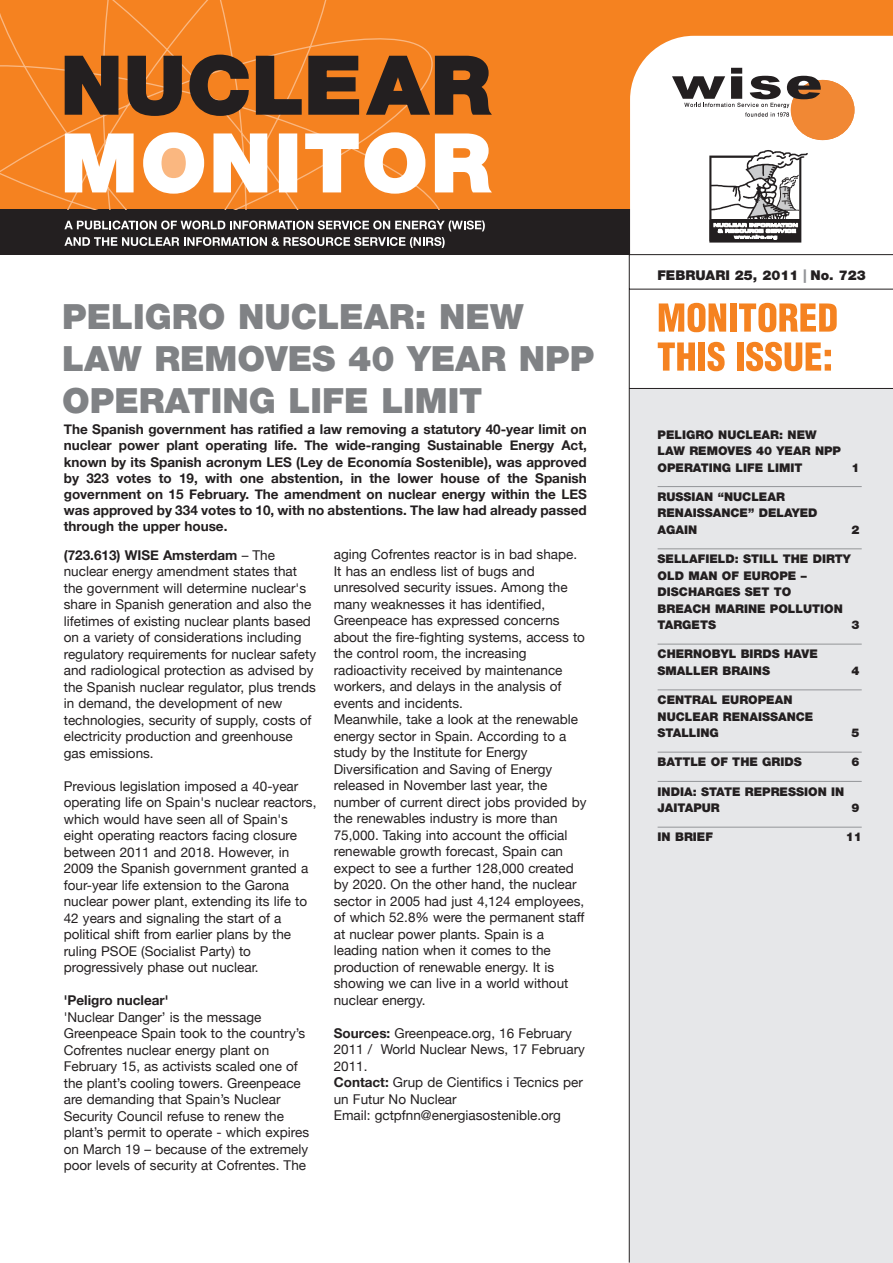
<style>
.page{position:relative;width:893px;height:1263px;background:#fff}
.page>*{position:absolute;margin:0;border:0;box-sizing:border-box;transform-origin:0 0}
.t1{font:900 34.8px/41.7px "Helvetica Neue LT";color:#808285}
.t2{font:13.5px/16.5px "Helvetica Neue";color:#231f20}
.t3{font:700 13.5px/16.2px "Helvetica Neue";color:#231f20;text-align:justify}
.t4{font:900 13.5px "Helvetica Neue LT";color:#231f20}
.t5{font:900 12px/16.5px "Helvetica Neue LT";color:#231f20}
.s1{font-weight:700}
.s2{color:#939598}
</style>
<div class="page">
<div style="left:0;top:0;width:893px;height:209px;background:#f58220"></div>
<div style="left:0;top:209px;width:893px;height:46px;background:#231f20"></div>
<div style="left:630px;top:36px;width:263px;height:218px;background:#fff"></div>
<svg style="left:1px;top:0;width:428px;height:200px"></svg>
<svg style="left:63px;top:53px;width:429px;height:195px"></svg>
<svg style="left:628px;top:254px;width:265px;height:1009px;background:#e7e6e5"></svg>
<svg style="left:709px;top:149px;width:99px;height:94px;background:#b4b2b3"></svg>
<div style="left:791px;top:80px;width:63px;height:60px;background:#f18834;border-radius:50%"></div>
<svg style="left:672px;top:68px;width:149px;height:49px;background:#b9aea7"></svg>
<hr style="left:658px;top:486px;width:204px;height:1px;background:#939598">
<hr style="left:658px;top:548px;width:204px;height:1px;background:#939598">
<hr style="left:658px;top:644px;width:204px;height:1px;background:#939598">
<hr style="left:658px;top:689px;width:204px;height:1px;background:#939598">
<hr style="left:658px;top:752px;width:204px;height:1px;background:#939598">
<hr style="left:658px;top:781px;width:204px;height:1px;background:#939598">
<hr style="left:658px;top:827px;width:204px;height:1px;background:#939598">
<h1 class="t1" style="left:62px;top:296px;width:533px">PELIGRO NUCLEAR: NEW<br>LAW REMOVES 40 YEAR NPP<br>OPERATING LIFE LIMIT</h1>
<p class="t3" style="left:64px;top:421px;width:525px">The Spanish government has ratified a law removing a statutory 40-year limit on nuclear power plant operating life. The wide-ranging Sustainable Energy Act, known by its Spanish acronym LES (Ley de Economía Sostenible), was approved by 323 votes to 19, with one abstention, in the lower house of the Spanish government on 15 February. The amendment on nuclear energy within the LES was approved by 334 votes to 10, with no abstentions. The law had already passed through the upper house.</p>
<p class="t2" style="left:64px;top:546px;width:254px"><span class="s1">(723.613) WISE Amsterdam</span> – The nuclear energy amendment states that the government will determine nuclear's share in Spanish generation and also the lifetimes of existing nuclear plants based on a variety of considerations including regulatory requirements for nuclear safety and radiological protection as advised by the Spanish nuclear regulator, plus trends in demand, the development of new technologies, security of supply, costs of electricity production and greenhouse gas emissions.</p>
<p class="t2" style="left:64px;top:777px;width:254px">Previous legislation imposed a 40-year operating life on Spain's nuclear reactors, which would have seen all of Spain's eight operating reactors facing closure between 2011 and 2018. However, in 2009 the Spanish government granted a four-year life extension to the Garona nuclear power plant, extending its life to 42 years and signaling the start of a political shift from earlier plans by the ruling PSOE (Socialist Party) to progressively phase out nuclear.</p>
<p class="t3" style="left:64px;top:992px;width:106px">'Peligro nuclear'</p>
<p class="t2" style="left:64px;top:1008px;width:247px">'Nuclear Danger’ is the message Greenpeace Spain took to the country’s Cofrentes nuclear energy plant on February 15, as activists scaled one of the plant’s cooling towers. Greenpeace are demanding that Spain’s Nuclear Security Council refuse to renew the plant’s permit to operate - which expires on March 19 – because of the extremely poor levels of security at Cofrentes. The</p>
<p class="t2" style="left:334px;top:546px;width:254px">aging Cofrentes reactor is in bad shape.<br>It has an endless list of bugs and unresolved security issues. Among the many weaknesses it has identified, Greenpeace has expressed concerns about the fire-fighting systems, access to the control room, the increasing radioactivity received by maintenance workers, and delays in the analysis of events and incidents.<br>Meanwhile, take a look at the renewable energy sector in Spain. According to a study by the Institute for Energy Diversification and Saving of Energy released in November last year, the number of current direct jobs provided by the renewables industry is more than 75,000. Taking into account the official renewable growth forecast, Spain can expect to see a further 128,000 created by 2020. On the other hand, the nuclear sector in 2005 had just 4,124 employees, of which 52.8% were the permanent staff at nuclear power plants. Spain is a leading nation when it comes to the production of renewable energy. It is showing we can live in a world without nuclear energy.</p>
<p class="t2" style="left:334px;top:1024px;width:253px"><span class="s1">Sources:</span> Greenpeace.org, 16 February<br>2011 / World Nuclear News, 17 February<br>2011.<br><span class="s1">Contact:</span> Grup de Cientifics i Tecnics per un Futur No Nuclear<br>Email: gctpfnn@energiasostenible.org</p>
<p class="t4" style="left:657px;top:267px;width:210px">FEBRUARI 25, 2011 <span class="s2">|</span> No. 723</p>
<p class="t5" style="left:658px;top:426px;width:185px">PELIGRO NUCLEAR: NEW<br>LAW REMOVES 40 YEAR NPP<br>OPERATING LIFE LIMIT</p>
<p class="t5" style="left:658px;top:488px;width:161px">RUSSIAN “NUCLEAR<br>RENAISSANCE” DELAYED<br>AGAIN</p>
<p class="t5" style="left:852px;top:459px;width:10px">1</p>
<p class="t5" style="left:852px;top:521px;width:10px">2</p>
<p class="t5" style="left:658px;top:550px;width:195px">SELLAFIELD: STILL THE DIRTY<br>OLD MAN OF EUROPE –<br>DISCHARGES SET TO<br>BREACH MARINE POLLUTION<br>TARGETS</p>
<p class="t5" style="left:852px;top:616px;width:10px">3</p>
<p class="t5" style="left:658px;top:646px;width:162px">CHERNOBYL BIRDS HAVE<br>SMALLER BRAINS</p>
<p class="t5" style="left:658px;top:691px;width:157px">CENTRAL EUROPEAN<br>NUCLEAR RENAISSANCE<br>STALLING</p>
<p class="t5" style="left:852px;top:662px;width:10px">4</p>
<p class="t5" style="left:852px;top:724px;width:10px">5</p>
<p class="t5" style="left:658px;top:754px;width:146px">BATTLE OF THE GRIDS</p>
<p class="t5" style="left:852px;top:754px;width:10px">6</p>
<p class="t5" style="left:658px;top:783px;width:188px">INDIA: STATE REPRESSION IN<br>JAITAPUR</p>
<p class="t5" style="left:852px;top:799px;width:10px">9</p>
<p class="t5" style="left:658px;top:829px;width:57px">IN BRIEF</p>
<p class="t5" style="left:846px;top:829px;width:18px">11</p>
</div>
